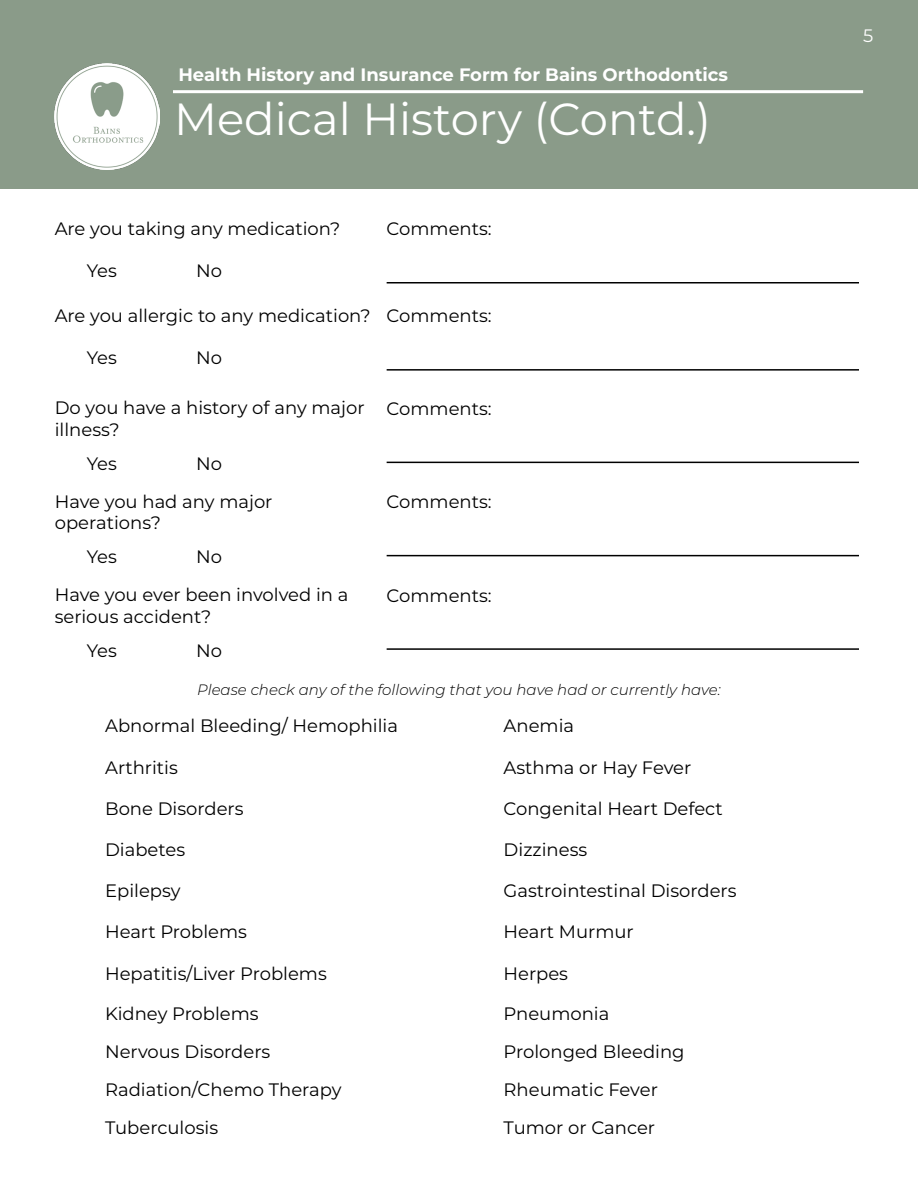
<style>
.page{position:relative;width:918px;height:1188px;background:#fff}
.page>*{position:absolute;margin:0;border:0;box-sizing:border-box;transform-origin:0 0}
.t1{font:45px "Montserrat";color:#fff}
.t2{font:18px/38.4px "Montserrat";color:#000}
.t3{font:700 18px "Montserrat";color:#fff}
.t4{font:18px "Montserrat";color:#fff}
.t5{font:italic 300 15px "Montserrat";color:#000}
</style>
<div class="page">
<hr style="left:387px;top:282px;width:472px;height:2px;background:#000">
<hr style="left:387px;top:369px;width:472px;height:2px;background:#000">
<hr style="left:387px;top:462px;width:472px;height:1px;background:#000">
<hr style="left:387px;top:555px;width:472px;height:1px;background:#000">
<hr style="left:387px;top:648px;width:472px;height:2px;background:#000">
<div style="left:0;top:0;width:918px;height:189px;background:#8a9b89"></div>
<img style="left:54px;top:63px;width:106px;height:106px">
<hr style="left:173px;top:90px;width:690px;height:3px;background:#fff">
<p class="t3" style="left:178px;top:61px;width:551px">Health History and Insurance Form for Bains Orthodontics</p>
<h1 class="t1" style="left:174px;top:88px;width:538px">Medical History (Contd.)</h1>
<p class="t2" style="left:55px;top:208px;width:287px">Are you taking any medication?</p>
<p class="t2" style="left:87px;top:251px;width:32px">Yes</p>
<p class="t2" style="left:196px;top:251px;width:27px">No</p>
<p class="t2" style="left:55px;top:295px;width:318px">Are you allergic to any medication?</p>
<p class="t2" style="left:87px;top:338px;width:32px">Yes</p>
<p class="t2" style="left:196px;top:338px;width:27px">No</p>
<p class="t2" style="left:55px;top:396px;width:311px;line-height:21.6px">Do you have a history of any major illness?</p>
<p class="t2" style="left:87px;top:444px;width:32px">Yes</p>
<p class="t2" style="left:196px;top:444px;width:27px">No</p>
<p class="t2" style="left:55px;top:490px;width:219px;line-height:21.6px">Have you had any major operations?</p>
<p class="t2" style="left:87px;top:537px;width:32px">Yes</p>
<p class="t2" style="left:196px;top:537px;width:27px">No</p>
<p class="t2" style="left:55px;top:583px;width:295px;line-height:21.6px">Have you ever been involved in a serious accident?</p>
<p class="t2" style="left:87px;top:630px;width:32px">Yes</p>
<p class="t2" style="left:196px;top:630px;width:27px">No</p>
<p class="t2" style="left:387px;top:209px;width:107px">Comments:</p>
<p class="t2" style="left:387px;top:296px;width:107px">Comments:</p>
<p class="t2" style="left:387px;top:389px;width:107px">Comments:</p>
<p class="t2" style="left:387px;top:482px;width:107px">Comments:</p>
<p class="t2" style="left:387px;top:575px;width:107px">Comments:</p>
<p class="t5" style="left:197px;top:680px;width:525px">Please check any of the following that you have had or currently have:</p>
<p class="t2" style="left:105px;top:706px;width:294px">Abnormal Bleeding/ Hemophilia</p>
<p class="t2" style="left:105px;top:748px;width:74px">Arthritis</p>
<p class="t2" style="left:105px;top:789px;width:140px">Bone Disorders</p>
<p class="t2" style="left:105px;top:830px;width:82px">Diabetes</p>
<p class="t2" style="left:105px;top:871px;width:77px">Epilepsy</p>
<p class="t2" style="left:105px;top:912px;width:143px">Heart Problems</p>
<p class="t2" style="left:105px;top:954px;width:238px">Hepatitis/Liver Problems<br>Kidney Problems<br>Nervous Disorders<br>Radiation/Chemo Therapy<br>Tuberculosis</p>
<p class="t2" style="left:504px;top:706px;width:72px">Anemia</p>
<p class="t2" style="left:504px;top:748px;width:189px">Asthma or Hay Fever</p>
<p class="t2" style="left:504px;top:789px;width:221px">Congenital Heart Defect</p>
<p class="t2" style="left:504px;top:830px;width:85px">Dizziness</p>
<p class="t2" style="left:504px;top:871px;width:234px">Gastrointestinal Disorders</p>
<p class="t2" style="left:504px;top:912px;width:132px">Heart Murmur</p>
<p class="t2" style="left:504px;top:954px;width:183px">Herpes<br>Pneumonia<br>Prolonged Bleeding<br>Rheumatic Fever<br>Tumor or Cancer</p>
<p class="t4" style="left:863px;top:24px;width:12px">5</p>
</div>
